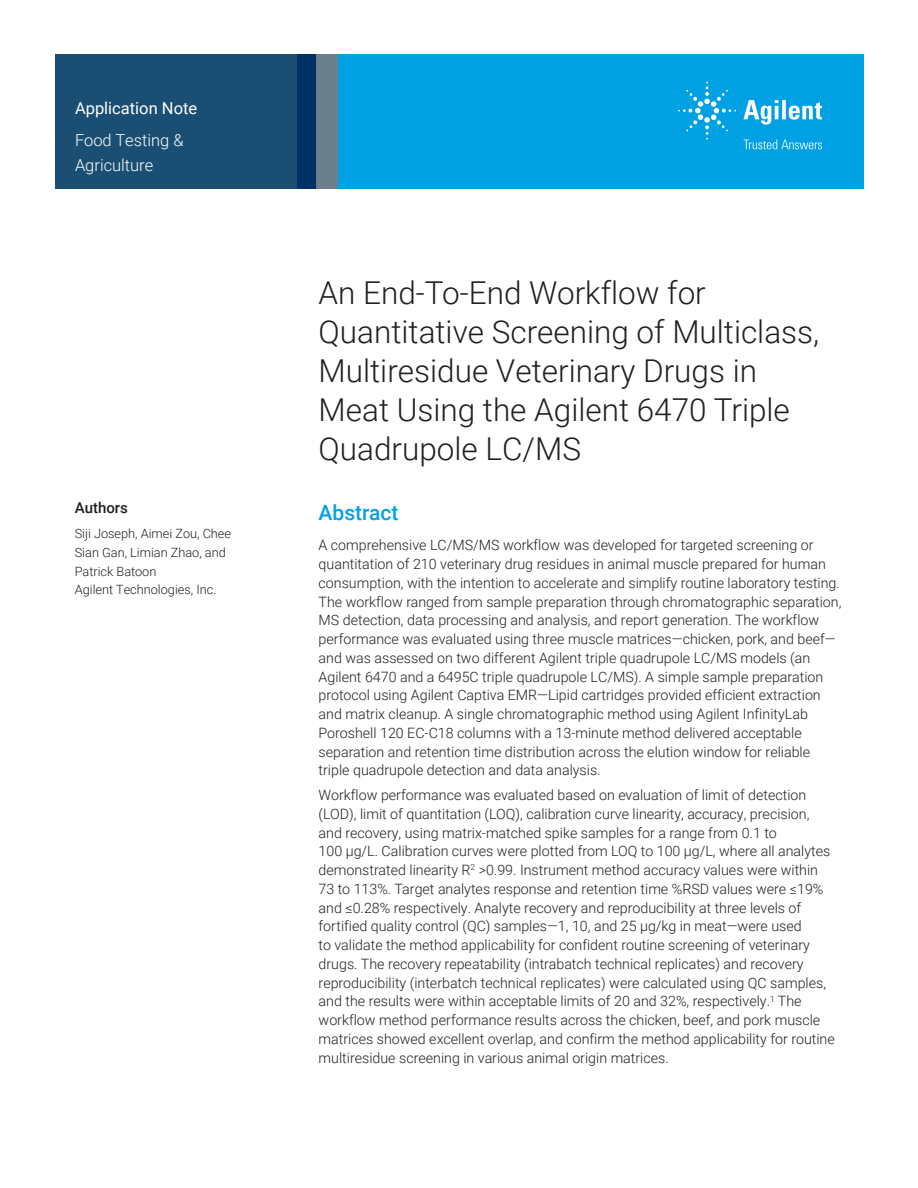
<style>
.page{position:relative;width:918px;height:1188px;background:#fff}
.page>*{position:absolute;margin:0;border:0;box-sizing:border-box;transform-origin:0 0}
.t1{font:300 31.5px/39px "Roboto";color:#231f20}
.Header_1{font:500 21px "Roboto";color:#00a1e3}
.Area_Identifier{font:300 16.5px/25.5px "Roboto";color:#fff}
.Doctype{font:16.5px "Roboto";color:#fff}
.DATA_author_title{font:500 15px "Roboto";color:#231f20}
.Text{font:300 14.25px/18.8px "Roboto";color:#231f20}
.DATA_author_name___i{font:300 12.75px/18.8px "Roboto";color:#231f20}
</style>
<div class="page">
<div style="left:297px;top:54px;width:567px;height:135px;background:#00a1e3"></div>
<svg style="left:55px;top:54px;width:261px;height:135px;background:#184b71"></svg>
<div style="left:316px;top:54px;width:22px;height:135px;background:#6b808c"></div>
<svg style="left:743px;top:100px;width:79px;height:25px"></svg>
<svg style="left:678px;top:82px;width:58px;height:58px"></svg>
<svg style="left:744px;top:140px;width:78px;height:9px"></svg>
<p class="Doctype" style="left:75px;top:96px;width:124px">Application Note</p>
<p class="Area_Identifier" style="left:75px;top:127px;width:110px">Food Testing &amp;<br>Agriculture</p>
<p class="DATA_author_title" style="left:75px;top:498px;width:55px">Authors</p>
<p class="DATA_author_name___i" style="left:75px;top:524px;width:158px">Siji Joseph, Aimei Zou, Chee<br>Sian Gan, Limian Zhao, and<br>Patrick Batoon<br>Agilent Technologies, Inc.</p>
<p class="t1" style="left:319px;top:272px;width:502px">An End-To-End Workflow for<br>Quantitative Screening of Multiclass,<br>Multiresidue Veterinary Drugs in<br>Meat Using the Agilent 6470 Triple<br>Quadrupole LC/MS</p>
<p class="Header_1" style="left:319px;top:498px;width:82px">Abstract</p>
<p class="Text" style="left:319px;top:535px;width:524px">A comprehensive LC/MS/MS workflow was developed for targeted screening or quantitation of 210 veterinary drug residues in animal muscle prepared for human consumption, with the intention to accelerate and simplify routine laboratory testing.<br>The workflow ranged from sample preparation through chromatographic separation, MS detection, data processing and analysis, and report generation. The workflow performance was evaluated using three muscle matrices—chicken, pork, and beef— and was assessed on two different Agilent triple quadrupole LC/MS models (an Agilent 6470 and a 6495C triple quadrupole LC/MS). A simple sample preparation protocol using Agilent Captiva EMR—Lipid cartridges provided efficient extraction and matrix cleanup. A single chromatographic method using Agilent InfinityLab Poroshell 120 EC-C18 columns with a 13-minute method delivered acceptable separation and retention time distribution across the elution window for reliable triple quadrupole detection and data analysis.</p>
<p class="Text" style="left:319px;top:785px;width:518px">Workflow performance was evaluated based on evaluation of limit of detection (LOD), limit of quantitation (LOQ), calibration curve linearity, accuracy, precision, and recovery, using matrix-matched spike samples for a range from 0.1 to<br>100 μg/L. Calibration curves were plotted from LOQ to 100 μg/L, where all analytes demonstrated linearity R<sup>2</sup> &gt;0.99. Instrument method accuracy values were within 73 to 113%. Target analytes response and retention time %RSD values were ≤19% and ≤0.28% respectively. Analyte recovery and reproducibility at three levels of fortified quality control (QC) samples—1, 10, and 25 μg/kg in meat—were used<br>to validate the method applicability for confident routine screening of veterinary drugs. The recovery repeatability (intrabatch technical replicates) and recovery reproducibility (interbatch technical replicates) were calculated using QC samples, and the results were within acceptable limits of 20 and 32%, respectively.<sup>1</sup> The workflow method performance results across the chicken, beef, and pork muscle matrices showed excellent overlap, and confirm the method applicability for routine multiresidue screening in various animal origin matrices.</p>
</div>
